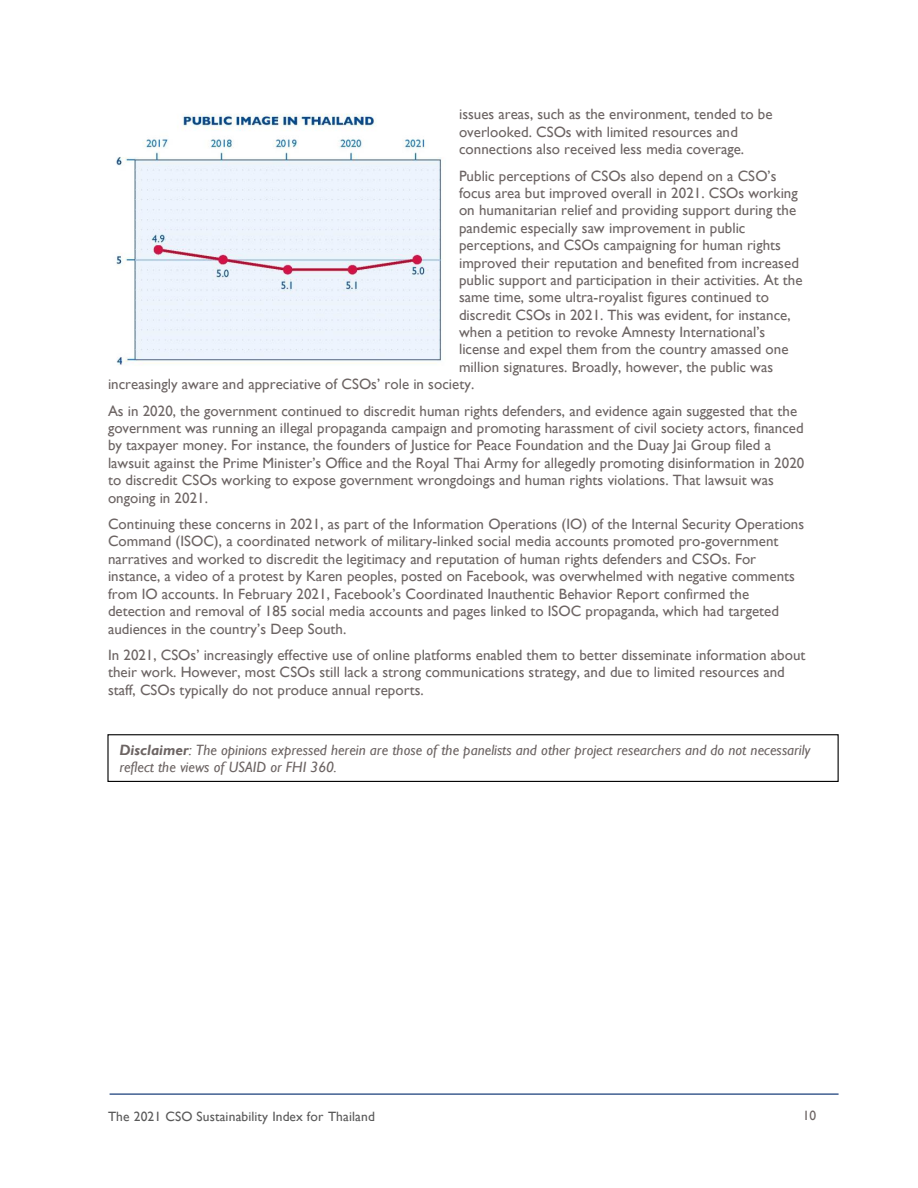
<style>
.page{position:relative;width:918px;height:1188px;background:#fff}
.page>*{position:absolute;margin:0;border:0;box-sizing:border-box;transform-origin:0 0}
.t1{font:15px/17.4px "Gill Sans";color:#6c6463}
.t2{font:italic 15px/17.2px "Gill Sans";color:#6c6463}
.t3{font:13.5px "Gill Sans";letter-spacing:.01em;color:#595959}
.t4{font:13.5px "Gill Sans";color:#6c6463}
.s1{font-weight:700}
</style>
<div class="page">
<hr style="left:110px;top:1094px;width:729px;height:1px;background:#002a6c">
<div style="left:107px;top:734px;width:732px;height:48px;border:1px solid #000"></div>
<img style="left:116px;top:113px;width:326px;height:252px">
<p class="t1" style="left:459px;top:105px;width:315px">issues areas, such as the environment, tended to be overlooked. CSOs with limited resources and connections also received less media coverage.</p>
<p class="t1" style="left:459px;top:167px;width:319px">Public perceptions of CSOs also depend on a CSO’s</p>
<p class="t1" style="left:459px;top:184px;width:340px">focus area but improved overall in 2021. CSOs working</p>
<p class="t1" style="left:459px;top:201px;width:339px">on humanitarian relief and providing support during the</p>
<p class="t1" style="left:459px;top:219px;width:288px">pandemic especially saw improvement in public</p>
<p class="t1" style="left:459px;top:236px;width:323px">perceptions, and CSOs campaigning for human rights</p>
<p class="t1" style="left:459px;top:254px;width:342px">improved their reputation and benefited from increased</p>
<p class="t1" style="left:459px;top:271px;width:345px">public support and participation in their activities. At the</p>
<p class="t1" style="left:459px;top:288px;width:311px">same time, some ultra-royalist figures continued to</p>
<p class="t1" style="left:459px;top:306px;width:333px">discredit CSOs in 2021. This was evident, for instance,</p>
<p class="t1" style="left:459px;top:323px;width:308px">when a petition to revoke Amnesty International’s</p>
<p class="t1" style="left:459px;top:341px;width:331px">license and expel them from the country amassed one</p>
<p class="t1" style="left:459px;top:358px;width:316px">million signatures. Broadly, however, the public was</p>
<p class="t1" style="left:108px;top:375px;width:368px">increasingly aware and appreciative of CSOs’ role in society.</p>
<p class="t1" style="left:108px;top:402px;width:698px">As in 2020, the government continued to discredit human rights defenders, and evidence again suggested that the government was running an illegal propaganda campaign and promoting harassment of civil society actors, financed by taxpayer money. For instance, the founders of Justice for Peace Foundation and the Duay Jai Group filed a lawsuit against the Prime Minister’s Office and the Royal Thai Army for allegedly promoting disinformation in 2020 to discredit CSOs working to expose government wrongdoings and human rights violations. That lawsuit was ongoing in 2021.</p>
<p class="t1" style="left:108px;top:515px;width:698px">Continuing these concerns in 2021, as part of the Information Operations (IO) of the Internal Security Operations Command (ISOC), a coordinated network of military-linked social media accounts promoted pro-government narratives and worked to discredit the legitimacy and reputation of human rights defenders and CSOs. For instance, a video of a protest by Karen peoples, posted on Facebook, was overwhelmed with negative comments from IO accounts. In February 2021, Facebook’s Coordinated Inauthentic Behavior Report confirmed the detection and removal of 185 social media accounts and pages linked to ISOC propaganda, which had targeted audiences in the country’s Deep South.</p>
<p class="t1" style="left:108px;top:646px;width:699px">In 2021, CSOs’ increasingly effective use of online platforms enabled them to better disseminate information about their work. However, most CSOs still lack a strong communications strategy, and due to limited resources and staff, CSOs typically do not produce annual reports.</p>
<p class="t2" style="left:119px;top:741px;width:692px"><span class="s1">Disclaimer</span>: The opinions expressed herein are those of the panelists and other project researchers and do not necessarily reflect the views of USAID or FHI 360.</p>
<p class="t3" style="left:108px;top:1108px;width:268px">The 2021 CSO Sustainability Index for Thailand</p>
<p class="t4" style="left:803px;top:1107px;width:15px">10</p>
</div>
